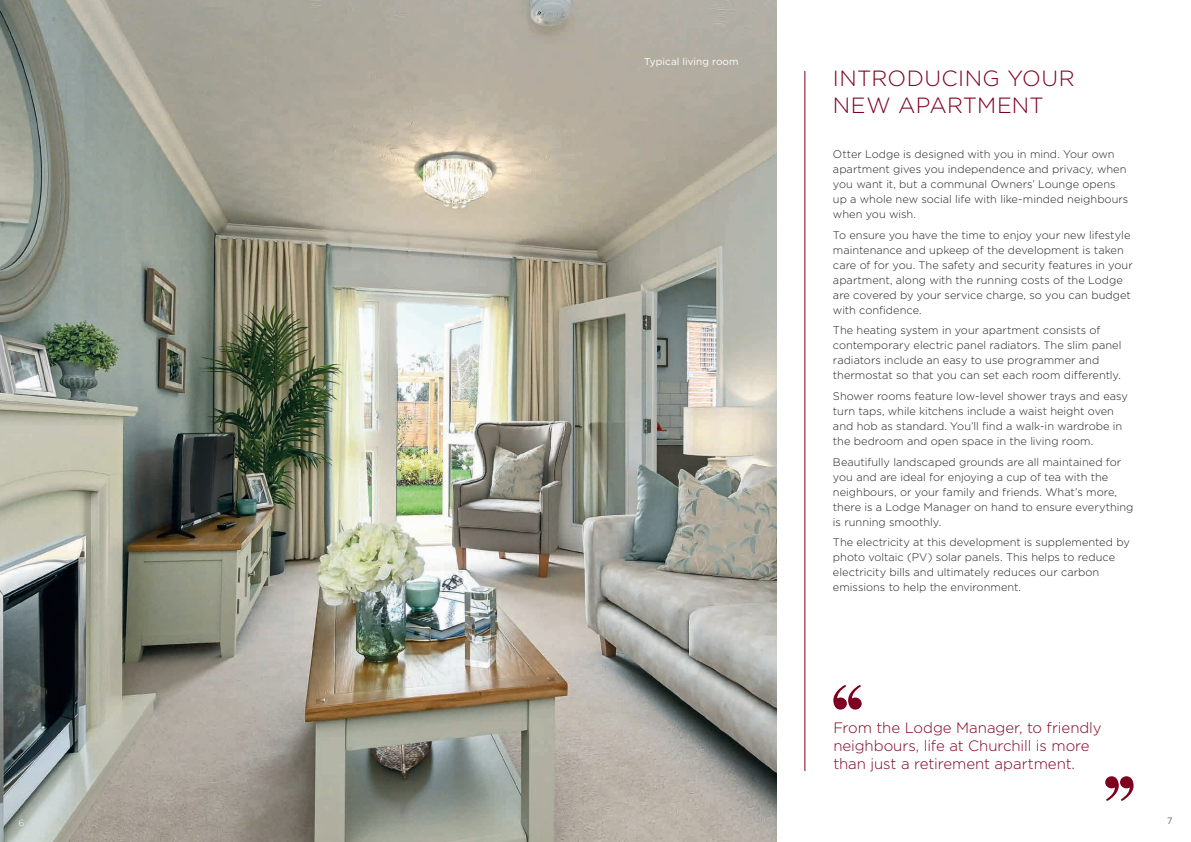
<style>
.page{position:relative;width:1191px;height:842px;background:#fff}
.page>*{position:absolute;margin:0;border:0;box-sizing:border-box;transform-origin:0 0}
.Headings_-_RED{font:300 22px/26.4px "Gotham";letter-spacing:.02em;color:#7f0120}
.t1{font:300 15px/18px "Gotham";letter-spacing:-.005em;color:#7f0120}
.Body_copy_black{font:300 11px/15px "Gotham";color:#231f20}
.Plot_locator_floor_labels{font:10px "Gotham";letter-spacing:.005em;color:#fff}
.t2{font:300 9px "Gotham";color:#fff}
.t3{font:300 9px "Gotham";color:#231f20}
</style>
<div class="page">
<img style="left:0;top:0;width:776px;height:842px">
<hr style="left:804px;top:71px;width:1px;height:700px;background:#7f0120">
<svg style="left:833px;top:685px;width:28px;height:25px"></svg>
<svg style="left:1105px;top:776px;width:28px;height:25px"></svg>
<p class="Plot_locator_floor_labels" style="left:644px;top:55px;width:96px">Typical living room</p>
<p class="Headings_-_RED" style="left:833px;top:65px;width:243px">INTRODUCING YOUR<br>NEW APARTMENT</p>
<p class="Body_copy_black" style="left:833px;top:146px;width:297px">Otter Lodge is designed with you in mind. Your own apartment gives you independence and privacy, when you want it, but a communal Owners’ Lounge opens up a whole new social life with like-minded neighbours when you wish.</p>
<p class="Body_copy_black" style="left:833px;top:227px;width:301px">To ensure you have the time to enjoy your new lifestyle maintenance and upkeep of the development is taken care of for you. The safety and security features in your apartment, along with the running costs of the Lodge are covered by your service charge, so you can budget with confidence.</p>
<p class="Body_copy_black" style="left:833px;top:323px;width:290px">The heating system in your apartment consists of contemporary electric panel radiators. The slim panel radiators include an easy to use programmer and thermostat so that you can set each room differently.</p>
<p class="Body_copy_black" style="left:833px;top:388px;width:296px">Shower rooms feature low-level shower trays and easy turn taps, while kitchens include a waist height oven and hob as standard. You’ll find a walk-in wardrobe in the bedroom and open space in the living room.</p>
<p class="Body_copy_black" style="left:833px;top:454px;width:302px">Beautifully landscaped grounds are all maintained for you and are ideal for enjoying a cup of tea with the neighbours, or your family and friends. What’s more, there is a Lodge Manager on hand to ensure everything is running smoothly.</p>
<p class="Body_copy_black" style="left:833px;top:535px;width:298px">The electricity at this development is supplemented by photo voltaic (PV) solar panels. This helps to reduce electricity bills and ultimately reduces our carbon emissions to help the environment.</p>
<p class="t1" style="left:833px;top:719px;width:270px">From the Lodge Manager, to friendly neighbours, life at Churchill is more than just a retirement apartment.</p>
<p class="t2" style="left:18px;top:817px;width:7px">6</p>
<p class="t3" style="left:1167px;top:815px;width:7px">7</p>
</div>
